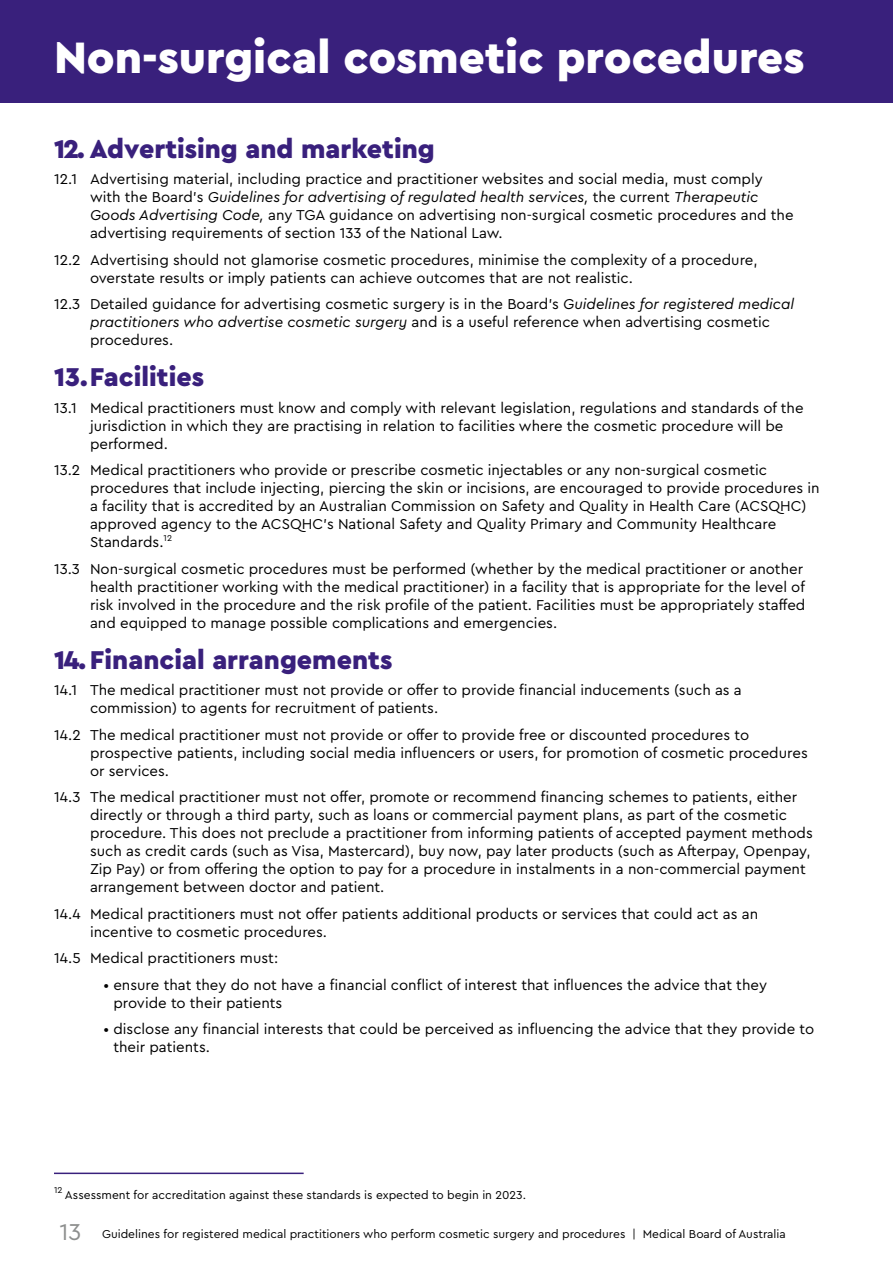
<style>
.page{position:relative;width:893px;height:1263px;background:#fff}
.page>*{position:absolute;margin:0;border:0;box-sizing:border-box;transform-origin:0 0}
.t1{font:900 46.05px "Cera Pro";color:#fff}
.t2{font:900 27px "Cera Pro";color:#39207c}
.t3{font:15px/18px "Cera Pro";color:#000}
.t4{font:12px "Cera Pro";color:#000}
.t5{font:9px "Cera Pro";color:#000}
.s1{font-style:italic}
.s2{font-size:24px;color:#8d8f8e}
</style>
<div class="page">
<div style="left:0;top:0;width:893px;height:102px;background:#39207c"></div>
<hr style="left:54px;top:1172px;width:250px;height:2px;background:#39207c">
<h1 class="t1" style="left:54px;top:27px;width:752px">Non-surgical cosmetic procedures</h1>
<h2 class="t2" style="left:54px;top:131px;width:382px">12. Advertising and marketing</h2>
<p class="t3" style="left:90px;top:170px;width:705px;text-indent:-36px">12.1 Advertising material, including practice and practitioner websites and social media, must comply with the Board’s <span class="s1">Guidelines for advertising of regulated health services,</span> the current <span class="s1">Therapeutic Goods Advertising Code,</span> any TGA guidance on advertising non-surgical cosmetic procedures and the advertising requirements of section 133 of the National Law.</p>
<p class="t3" style="left:90px;top:250px;width:669px;text-indent:-36px">12.2 Advertising should not glamorise cosmetic procedures, minimise the complexity of a procedure, overstate results or imply patients can achieve outcomes that are not realistic.</p>
<p class="t3" style="left:90px;top:295px;width:706px;text-indent:-36px">12.3 Detailed guidance for advertising cosmetic surgery is in the Board’s <span class="s1">Guidelines for registered medical practitioners who advertise cosmetic surgery</span> and is a useful reference when advertising cosmetic procedures.</p>
<h2 class="t2" style="left:54px;top:359px;width:152px">13.Facilities</h2>
<p class="t3" style="left:90px;top:398px;width:715px;text-indent:-36px">13.1 Medical practitioners must know and comply with relevant legislation, regulations and standards of the jurisdiction in which they are practising in relation to facilities where the cosmetic procedure will be performed.</p>
<p class="t3" style="left:90px;top:461px;width:731px;text-indent:-36px">13.2 Medical practitioners who provide or prescribe cosmetic injectables or any non-surgical cosmetic procedures that include injecting, piercing the skin or incisions, are encouraged to provide procedures in a facility that is accredited by an Australian Commission on Safety and Quality in Health Care (ACSQHC) approved agency to the ACSQHC’s National Safety and Quality Primary and Community Healthcare Standards.<sup>12</sup></p>
<p class="t3" style="left:90px;top:559px;width:717px;text-indent:-36px">13.3 Non-surgical cosmetic procedures must be performed (whether by the medical practitioner or another health practitioner working with the medical practitioner) in a facility that is appropriate for the level of risk involved in the procedure and the risk profile of the patient. Facilities must be appropriately staffed and equipped to manage possible complications and emergencies.</p>
<h2 class="t2" style="left:54px;top:642px;width:340px">14. Financial arrangements</h2>
<p class="t3" style="left:90px;top:681px;width:653px;text-indent:-36px">14.1 The medical practitioner must not provide or offer to provide financial inducements (such as a commission) to agents for recruitment of patients.</p>
<p class="t3" style="left:90px;top:725px;width:719px;text-indent:-36px">14.2 The medical practitioner must not provide or offer to provide free or discounted procedures to prospective patients, including social media influencers or users, for promotion of cosmetic procedures or services.</p>
<p class="t3" style="left:90px;top:788px;width:724px;text-indent:-36px">14.3 The medical practitioner must not offer, promote or recommend financing schemes to patients, either directly or through a third party, such as loans or commercial payment plans, as part of the cosmetic procedure. This does not preclude a practitioner from informing patients of accepted payment methods such as credit cards (such as Visa, Mastercard), buy now, pay later products (such as Afterpay, Openpay, Zip Pay) or from offering the option to pay for a procedure in instalments in a non-commercial payment arrangement between doctor and patient.</p>
<p class="t3" style="left:90px;top:904px;width:670px;text-indent:-36px">14.4 Medical practitioners must not offer patients additional products or services that could act as an incentive to cosmetic procedures.</p>
<p class="t3" style="left:54px;top:949px;width:226px">14.5 Medical practitioners must:</p>
<p class="t3" style="left:113px;top:975px;width:655px;text-indent:-10px">• ensure that they do not have a financial conflict of interest that influences the advice that they provide to their patients</p>
<p class="t3" style="left:113px;top:1020px;width:702px;text-indent:-10px">• disclose any financial interests that could be perceived as influencing the advice that they provide to their patients.</p>
<p class="t5" style="left:54px;top:1184px;width:10px">12</p>
<p class="t4" style="left:65px;top:1187px;width:463px">Assessment for accreditation against these standards is expected to begin in 2023.</p>
<p class="t4" style="left:60px;top:1226px;width:728px"><span class="s2">13</span> Guidelines for registered medical practitioners who perform cosmetic surgery and procedures | Medical Board of Australia</p>
</div>
